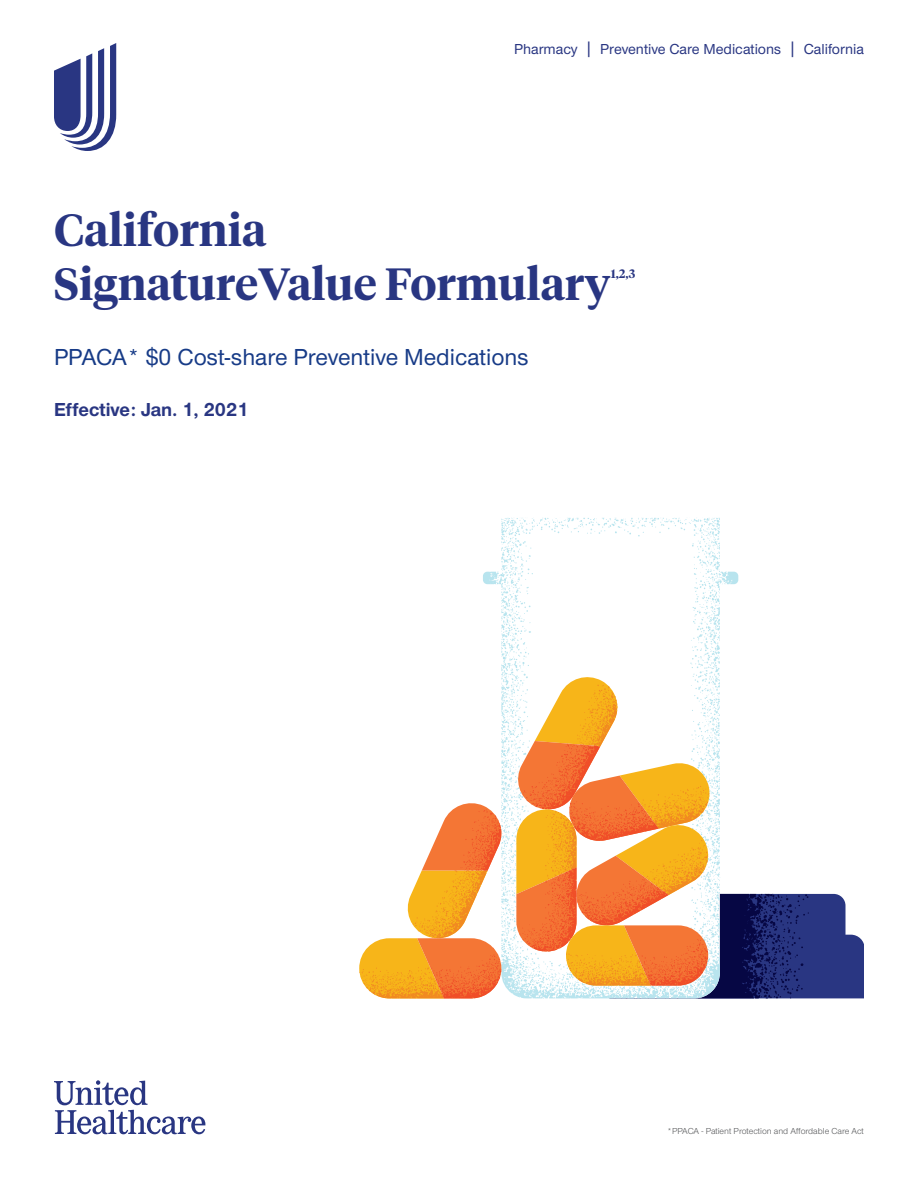
<style>
.page{position:relative;width:918px;height:1188px;background:#fff}
.page>*{position:absolute;margin:0;border:0;box-sizing:border-box;transform-origin:0 0}
.H2{font:600 45px/54px "UHC Serif Headline";color:#293682}
.Lead_In{font:500 24px "UHC Sans";color:#173b87}
.H5-Sans{font:700 19.5px "UHC Sans";color:#293682}
.Body{font:500 15px "UHC Sans";color:#293682}
.H2-2{font:600 12.3px "UHC Serif Headline";color:#293682}
.Disclaimer_Copyrigh{font:9px "UHC Sans";color:#58595b}
.s1{font-size:18.75px}
</style>
<div class="page">
<svg style="left:54px;top:43px;width:62px;height:108px"></svg>
<svg style="left:483px;top:517px;width:255px;height:478px"></svg>
<svg style="left:359px;top:799px;width:147px;height:200px"></svg>
<svg style="left:514px;top:673px;width:350px;height:326px"></svg>
<svg style="left:54px;top:1080px;width:151px;height:54px"></svg>
<p class="Body" style="left:514px;top:39px;width:351px">Pharmacy <span class="s1">|</span> Preventive Care Medications <span class="s1">|</span> California</p>
<p class="H2" style="left:54px;top:201px;width:558px">California<br>SignatureValue Formulary</p>
<p class="H2-2" style="left:611px;top:266px;width:26px">1,2,3</p>
<p class="Lead_In" style="left:54px;top:341px;width:476px">PPACA* $0 Cost-share Preventive Medications</p>
<p class="H5-Sans" style="left:54px;top:396px;width:196px">Effective: Jan. 1, 2021</p>
<p class="Disclaimer_Copyrigh" style="left:667px;top:1125px;width:198px">*PPACA - Patient Protection and Affordable Care Act</p>
</div>
